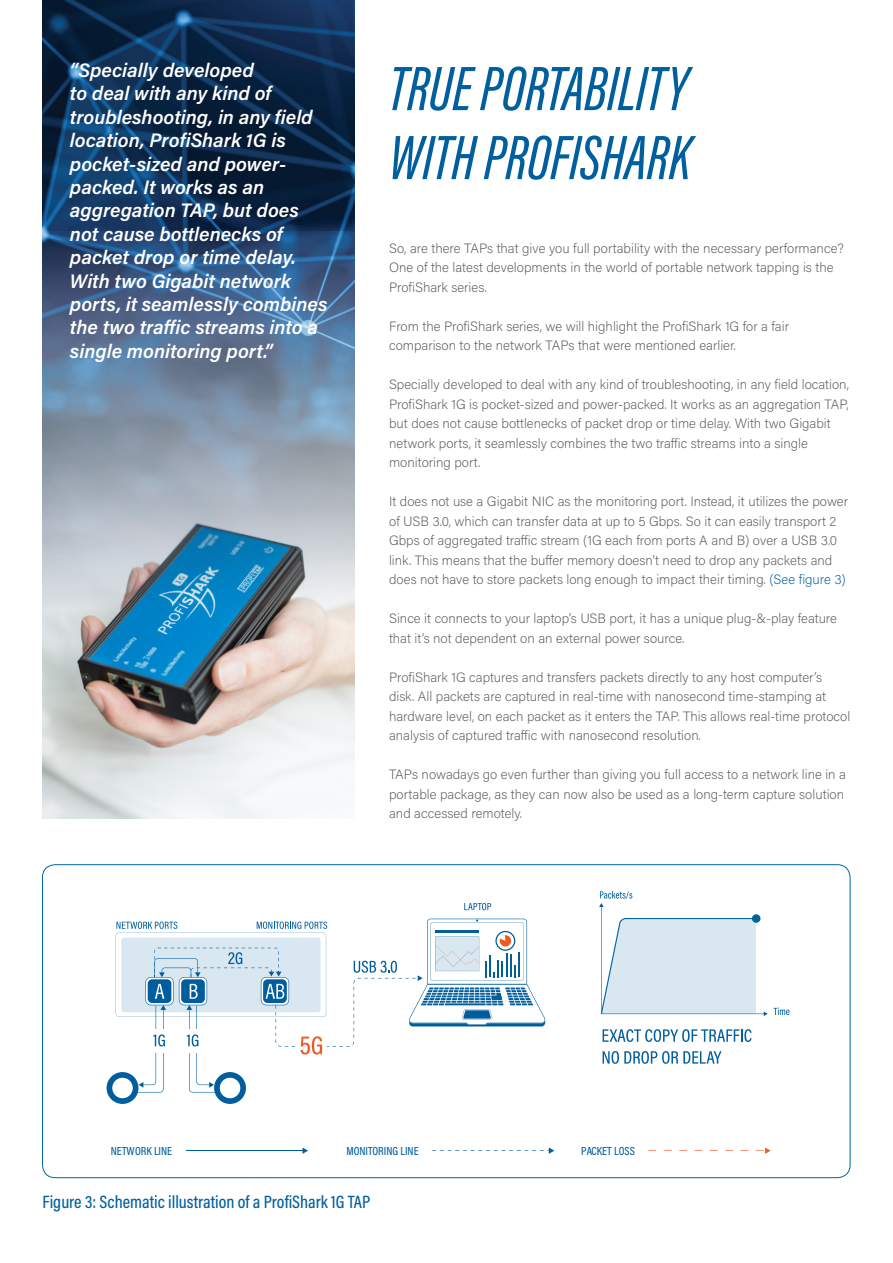
<style>
.page{position:relative;width:893px;height:1263px;background:#fff}
.page>*{position:absolute;margin:0;border:0;box-sizing:border-box;transform-origin:0 0}
.t1{font:italic 500 64.5px/69px "Acumin Pro Extra Cond";color:#005f9f}
.t2{font:italic 600 19.5px/23.4px "Acumin Pro";color:#fff}
.t3{font:500 18px "Acumin Pro Cond";color:#005f9f}
.t4{font:200 13.5px/19.5px "Acumin Pro";color:#58595b}
.t5{font:500 11.85px "Acumin Pro Cond";color:#015f9e}
.s1{color:#005f9f}
</style>
<div class="page">
<svg style="left:756px;top:1147px;width:15px;height:7px"></svg>
<hr style="left:186px;top:1150px;width:117px;height:1px;background:#015f9e">
<svg style="left:302px;top:1147px;width:6px;height:7px"></svg>
<svg style="left:432px;top:1147px;width:122px;height:7px"></svg>
<svg style="left:603px;top:1029px;width:148px;height:13px"></svg>
<svg style="left:603px;top:1051px;width:118px;height:13px"></svg>
<svg style="left:774px;top:1007px;width:15px;height:8px"></svg>
<svg style="left:464px;top:903px;width:27px;height:7px"></svg>
<svg style="left:599px;top:891px;width:169px;height:125px"></svg>
<div style="left:752px;top:914px;width:8px;height:9px;background:#069;border-radius:50%"></div>
<svg style="left:107px;top:919px;width:439px;height:185px"></svg>
<img style="left:43px;top:0;width:311px;height:207px">
<svg style="left:42px;top:207px;width:312px;height:25px;background:#103058"></svg>
<img style="left:42px;top:232px;width:312px;height:586px">
<p class="t2" style="left:70px;top:58px;width:259px">“Specially developed<br>to deal with any kind of troubleshooting, in any field location, ProfiShark 1G is pocket-sized and power&shy;packed. It works as an aggregation TAP, but does not cause bottlenecks of packet drop or time delay.<br>With two Gigabit network ports, it seamlessly combines the two traffic streams into a single monitoring port.”</p>
<h1 class="t1" style="left:389px;top:54px;width:303px">TRUE PORTABILITY<br>WITH PROFISHARK</h1>
<p class="t4" style="left:389px;top:238px;width:456px">So, are there TAPs that give you full portability with the necessary performance?<br>One of the latest developments in the world of portable network tapping is the<br>ProfiShark series.</p>
<p class="t4" style="left:389px;top:316px;width:402px">From the ProfiShark series, we will highlight the ProfiShark 1G for a fair comparison to the network TAPs that were mentioned earlier.</p>
<p class="t4" style="left:389px;top:374px;width:461px">Specially developed to deal with any kind of troubleshooting, in any field location, ProfiShark 1G is pocket-sized and power-packed. It works as an aggregation TAP, but does not cause bottlenecks of packet drop or time delay. With two Gigabit network ports, it seamlessly combines the two traffic streams into a single monitoring port.</p>
<p class="t4" style="left:389px;top:491px;width:460px">It does not use a Gigabit NIC as the monitoring port. Instead, it utilizes the power of USB 3.0, which can transfer data at up to 5 Gbps. So it can easily transport 2<br>Gbps of aggregated traffic stream (1G each from ports A and B) over a USB 3.0 link. This means that the buffer memory doesn’t need to drop any packets and does not have to store packets long enough to impact their timing. <span class="s1">(See figure 3)</span></p>
<p class="t4" style="left:389px;top:608px;width:449px">Since it connects to your laptop’s USB port, it has a unique plug-&amp;-play feature that it’s not dependent on an external power source.</p>
<p class="t4" style="left:389px;top:667px;width:463px">ProfiShark 1G captures and transfers packets directly to any host computer’s disk. All packets are captured in real-time with nanosecond time-stamping at hardware level, on each packet as it enters the TAP. This allows real-time protocol analysis of captured traffic with nanosecond resolution.</p>
<p class="t4" style="left:389px;top:764px;width:458px">TAPs nowadays go even further than giving you full access to a network line in a portable package, as they can now also be used as a long-term capture solution and accessed remotely.</p>
<p class="t5" style="left:111px;top:1143px;width:63px">NETWORK LINE</p>
<p class="t5" style="left:346px;top:1143px;width:74px">MONITORING LINE</p>
<p class="t5" style="left:581px;top:1143px;width:55px">PACKET LOSS</p>
<h3 class="t3" style="left:43px;top:1190px;width:329px">Figure 3: Schematic illustration of a ProfiShark 1G TAP</h3>
</div>
